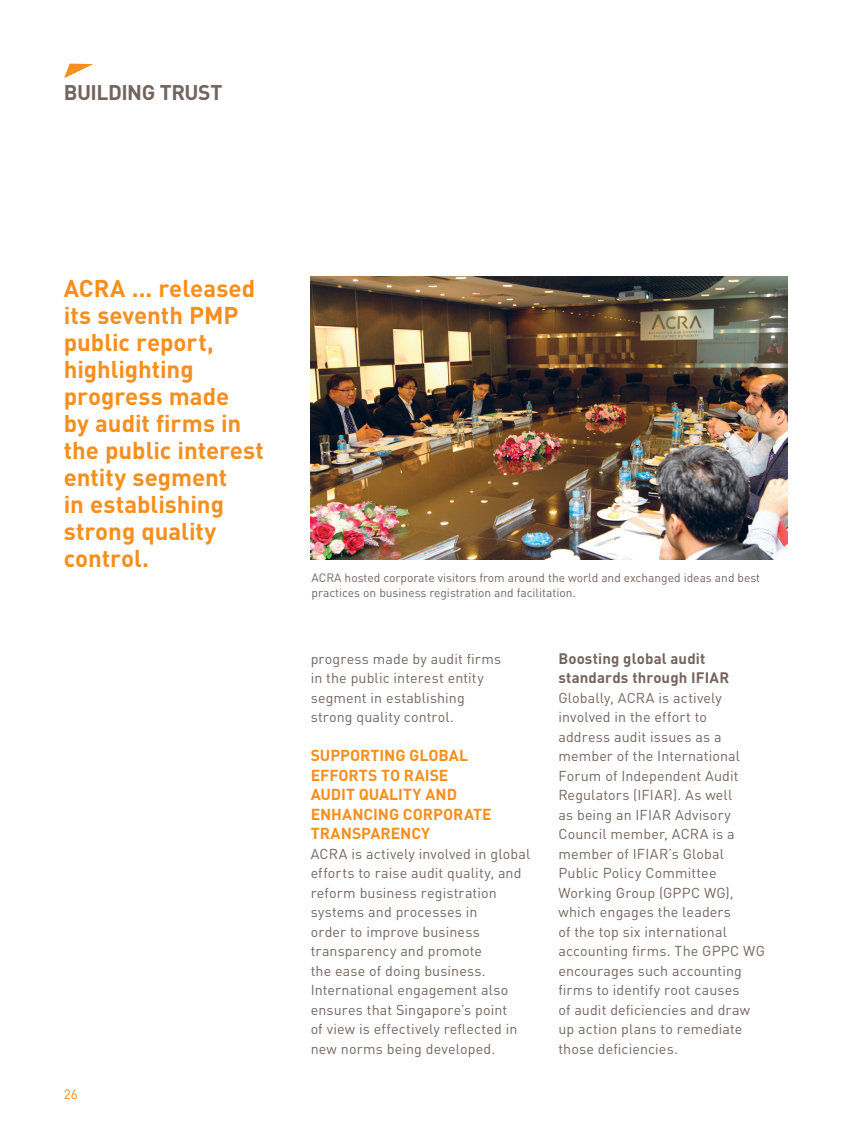
<style>
.page{position:relative;width:851px;height:1127px;background:#fff}
.page>*{position:absolute;margin:0;border:0;box-sizing:border-box;transform-origin:0 0}
.t1{font:700 24px/27px "DIN";letter-spacing:-.005em;color:#f68f1e}
.t2{font:700 21px "DIN";letter-spacing:-.025em;color:#73655e}
.t3{font:700 15.75px/19.5px "DIN";letter-spacing:-.005em;color:#f68f1e}
.t4{font:700 15px/19.5px "DIN";letter-spacing:.01em;color:#73655e}
.t5{font:14.25px/19.5px "DIN";letter-spacing:.01em;color:#73655e}
.t6{font:13.5px "DIN";color:#f68f1e}
.t7{font:12px/15px "DIN";color:#73655e}
</style>
<div class="page">
<img style="left:311px;top:276px;width:476px;height:283px">
<svg style="left:64px;top:64px;width:29px;height:14px"></svg>
<h2 class="t2" style="left:64px;top:79px;width:160px">BUILDING TRUST</h2>
<h1 class="t1" style="left:64px;top:274px;width:201px">ACRA ... released its seventh PMP public report, highlighting progress made<br>by audit firms in the public interest entity segment<br>in establishing strong quality control.</h1>
<p class="t6" style="left:64px;top:1085px;width:15px">26</p>
<p class="t7" style="left:311px;top:570px;width:450px">ACRA hosted corporate visitors from around the world and exchanged ideas and best practices on business registration and facilitation.</p>
<p class="t5" style="left:310px;top:649px;width:192px">progress made by audit firms in the public interest entity segment in establishing strong quality control.</p>
<p class="t3" style="left:310px;top:745px;width:182px">SUPPORTING GLOBAL<br>EFFORTS TO RAISE<br>AUDIT QUALITY AND<br>ENHANCING CORPORATE<br>TRANSPARENCY</p>
<p class="t5" style="left:310px;top:844px;width:221px">ACRA is actively involved in global efforts to raise audit quality, and reform business registration systems and processes in<br>order to improve business transparency and promote<br>the ease of doing business.<br>International engagement also ensures that Singapore’s point<br>of view is effectively reflected in new norms being developed.</p>
<p class="t4" style="left:558px;top:648px;width:172px">Boosting global audit standards through IFIAR</p>
<p class="t5" style="left:558px;top:688px;width:208px">Globally, ACRA is actively involved in the effort to<br>address audit issues as a member of the International<br>Forum of Independent Audit<br>Regulators (IFIAR). As well<br>as being an IFIAR Advisory<br>Council member, ACRA is a member of IFIAR’s Global<br>Public Policy Committee<br>Working Group (GPPC WG), which engages the leaders<br>of the top six international accounting firms. The GPPC WG encourages such accounting firms to identify root causes<br>of audit deficiencies and draw up action plans to remediate those deficiencies.</p>
</div>
